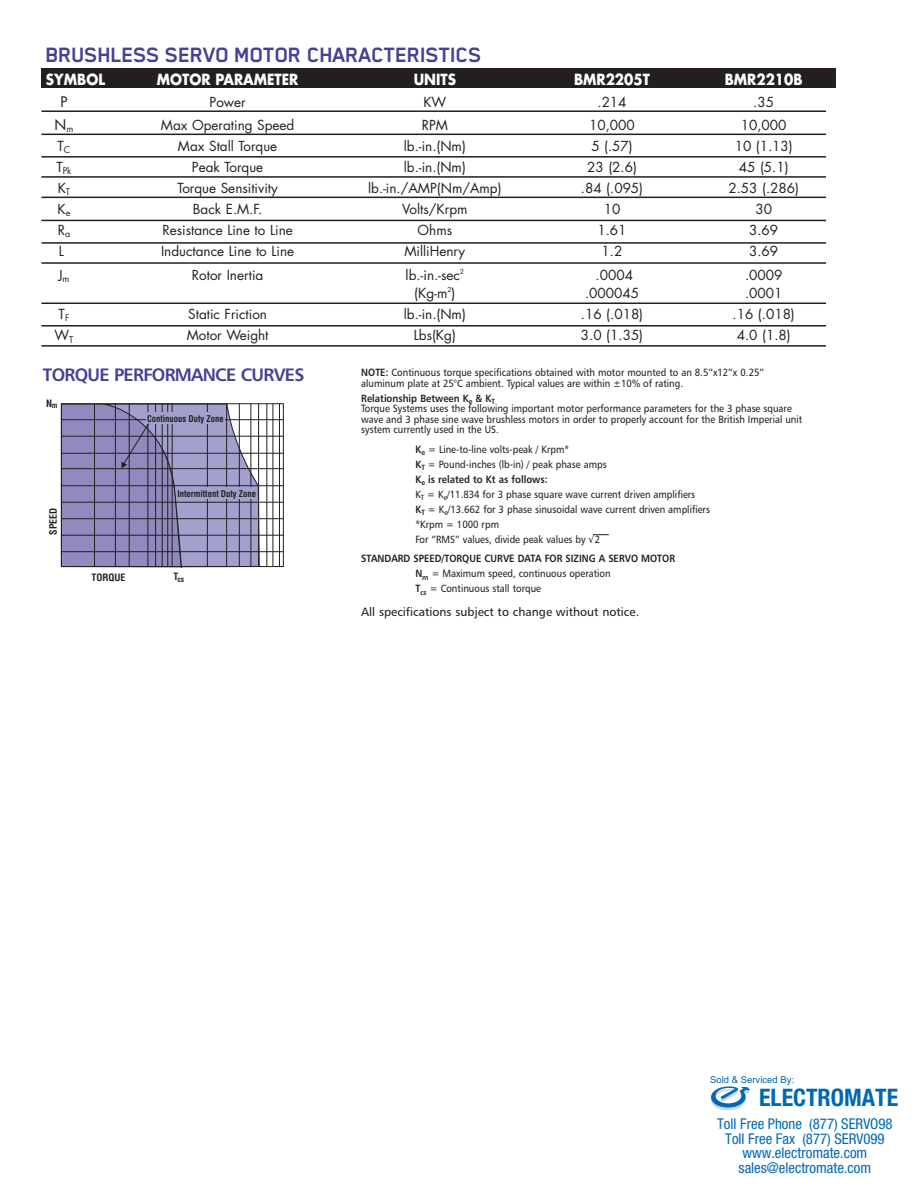
<style>
.page{position:relative;width:919px;height:1188px;background:#fff}
.page>*{position:absolute;margin:0;border:0;box-sizing:border-box;transform-origin:0 0}
.t1{font:700 condensed 24.15px "Helvetica Neue";color:#0168b3}
.t2{font:700 24px "Blender";letter-spacing:-.025em;color:#454194}
.t3{font:18px "Humanist 777 BT Bold B";letter-spacing:-.04em;color:#454194}
.t4{font:700 15px "Futura";color:#fff;scale:.9 1}
.t5{font:condensed 14.85px/14.9px "Helvetica Neue";color:#0168b3;text-align:center}
.t6{font:14.25px "Futura";color:#231f20}
.t7{font:13.5px "Futura";color:#231f20}
.t8{font:12px "Humanist 777 BT Roman B";color:#231f20}
.t9{font:10.5px/15px "Humanist 777 BT Roman B";color:#231f20;scale:.9 1}
.t10{font:10.5px "Humanist 777 BT Bold B";color:#231f20;scale:.9 1}
.t11{font:700 condensed 9.9px "Helvetica";color:#231f20}
.t12{font:9.6px "Arial";color:#0065a4}
.t13{font:700 condensed 9.15px "Helvetica";color:#231f20;scale:.95 1}
.t14{font:9px "Futura";color:#231f20}
.t15{font:700 condensed 7.35px "Helvetica";color:#231f20}
.s1{font-family:"Humanist 777 BT Bold B"}
</style>
<div class="page">
<hr style="left:61px;top:419px;width:222px;height:1px;background:#231f20">
<hr style="left:61px;top:436px;width:222px;height:1px;background:#231f20">
<hr style="left:61px;top:453px;width:222px;height:1px;background:#231f20">
<hr style="left:61px;top:468px;width:222px;height:1px;background:#231f20">
<hr style="left:61px;top:485px;width:222px;height:1px;background:#231f20">
<hr style="left:61px;top:502px;width:222px;height:1px;background:#231f20">
<hr style="left:61px;top:518px;width:222px;height:1px;background:#231f20">
<hr style="left:61px;top:535px;width:222px;height:1px;background:#231f20">
<hr style="left:61px;top:551px;width:222px;height:1px;background:#231f20">
<hr style="left:266px;top:404px;width:1px;height:163px;background:#231f20">
<hr style="left:272px;top:404px;width:1px;height:163px;background:#231f20">
<hr style="left:279px;top:404px;width:1px;height:162px;background:#231f20">
<svg style="left:60px;top:403px;width:200px;height:165px;background:#918db4"></svg>
<svg style="left:593px;top:534px;width:15px;height:1px"></svg>
<hr style="left:41px;top:110px;width:784px;height:2px;background:#231f20">
<hr style="left:41px;top:134px;width:784px;height:1px;background:#231f20">
<hr style="left:41px;top:156px;width:784px;height:2px;background:#231f20">
<hr style="left:41px;top:176px;width:784px;height:2px;background:#231f20">
<hr style="left:41px;top:197px;width:784px;height:1px;background:#231f20">
<hr style="left:41px;top:220px;width:784px;height:1px;background:#231f20">
<hr style="left:41px;top:242px;width:784px;height:2px;background:#231f20">
<hr style="left:41px;top:262px;width:784px;height:2px;background:#231f20">
<hr style="left:41px;top:302px;width:784px;height:2px;background:#231f20">
<hr style="left:41px;top:325px;width:784px;height:1px;background:#231f20">
<hr style="left:41px;top:345px;width:784px;height:2px;background:#231f20">
<div style="left:41px;top:68px;width:794px;height:20px;background:#231f20"></div>
<svg style="left:711px;top:1086px;width:38px;height:24px"></svg>
<h2 class="t2" style="left:46px;top:40px;width:437px">BRUSHLESS SERVO MOTOR CHARACTERISTICS</h2>
<h3 class="t4" style="left:46px;top:72px;width:67px">SYMBOL</h3>
<h3 class="t4" style="left:157px;top:72px;width:159px">MOTOR PARAMETER</h3>
<h3 class="t4" style="left:413px;top:72px;width:48px">UNITS</h3>
<h3 class="t4" style="left:573px;top:72px;width:86px">BMR2205T</h3>
<h3 class="t4" style="left:724px;top:72px;width:88px">BMR2210B</h3>
<h3 class="t6" style="left:60px;top:95px;width:9px">P</h3>
<p class="t7" style="left:209px;top:96px;width:38px">Power</p>
<p class="t7" style="left:423px;top:96px;width:24px">KW</p>
<p class="t7" style="left:597px;top:96px;width:31px">.214</p>
<p class="t7" style="left:753px;top:96px;width:22px">.35</p>
<h3 class="t6" style="left:55px;top:118px;width:20px">N<sub>m</sub></h3>
<p class="t7" style="left:161px;top:118px;width:135px">Max Operating Speed</p>
<p class="t7" style="left:421px;top:118px;width:28px">RPM</p>
<p class="t7" style="left:589px;top:118px;width:47px">10,000</p>
<p class="t7" style="left:740px;top:118px;width:47px">10,000</p>
<p class="t7" style="left:58px;top:139px;width:14px">T<sub>C</sub></p>
<p class="t7" style="left:178px;top:139px;width:101px">Max Stall Torque</p>
<p class="t7" style="left:403px;top:139px;width:64px">lb.-in.(Nm)</p>
<p class="t7" style="left:591px;top:139px;width:43px">5 (.57)</p>
<p class="t7" style="left:734px;top:139px;width:60px">10 (1.13)</p>
<p class="t14" style="left:56px;top:167px;width:17px"><sup>T</sup>Pk</p>
<p class="t7" style="left:192px;top:160px;width:73px">Peak Torque</p>
<p class="t7" style="left:403px;top:160px;width:64px">lb.-in.(Nm)</p>
<p class="t7" style="left:587px;top:160px;width:51px">23 (2.6)</p>
<p class="t7" style="left:738px;top:160px;width:51px">45 (5.1)</p>
<p class="t7" style="left:58px;top:181px;width:14px">K<sub>T</sub></p>
<p class="t7" style="left:177px;top:181px;width:102px">Torque Sensitivity</p>
<p class="t7" style="left:368px;top:181px;width:135px">lb.-in./AMP(Nm/Amp)</p>
<p class="t7" style="left:580px;top:181px;width:64px">.84 (.095)</p>
<p class="t7" style="left:728px;top:181px;width:72px">2.53 (.286)</p>
<p class="t7" style="left:57px;top:202px;width:14px">K<sub>e</sub></p>
<p class="t7" style="left:193px;top:202px;width:71px">Back E.M.F.</p>
<p class="t7" style="left:402px;top:202px;width:67px">Volts/Krpm</p>
<p class="t7" style="left:603px;top:202px;width:18px">10</p>
<p class="t7" style="left:755px;top:202px;width:18px">30</p>
<p class="t7" style="left:58px;top:223px;width:14px">R<sub>a</sub></p>
<p class="t7" style="left:162px;top:223px;width:132px">Resistance Line to Line</p>
<p class="t7" style="left:417px;top:223px;width:36px">Ohms</p>
<p class="t7" style="left:597px;top:223px;width:31px">1.61</p>
<p class="t7" style="left:748px;top:223px;width:31px">3.69</p>
<p class="t7" style="left:59px;top:244px;width:7px">L</p>
<p class="t7" style="left:161px;top:244px;width:135px">Inductance Line to Line</p>
<p class="t7" style="left:404px;top:244px;width:62px">MilliHenry</p>
<p class="t7" style="left:601px;top:244px;width:22px">1.2</p>
<p class="t7" style="left:748px;top:244px;width:31px">3.69</p>
<p class="t7" style="left:58px;top:268px;width:13px">J<sub>m</sub></p>
<p class="t7" style="left:192px;top:268px;width:73px">Rotor Inertia</p>
<p class="t7" style="left:405px;top:268px;width:60px">lb.-in.-sec<sup>2</sup></p>
<p class="t7" style="left:595px;top:268px;width:39px">.0004</p>
<p class="t7" style="left:744px;top:268px;width:39px">.0009</p>
<p class="t7" style="left:414px;top:286px;width:43px">(Kg-m<sup>2</sup>)</p>
<p class="t7" style="left:584px;top:286px;width:56px">.000045</p>
<p class="t7" style="left:744px;top:286px;width:39px">.0001</p>
<p class="t7" style="left:59px;top:307px;width:12px">T<sub>F</sub></p>
<p class="t7" style="left:188px;top:307px;width:80px">Static Friction</p>
<p class="t7" style="left:403px;top:307px;width:64px">lb.-in.(Nm)</p>
<p class="t7" style="left:580px;top:307px;width:64px">.16 (.018)</p>
<p class="t7" style="left:732px;top:307px;width:64px">.16 (.018)</p>
<p class="t7" style="left:54px;top:328px;width:20px">W<sub>T</sub></p>
<p class="t7" style="left:187px;top:328px;width:83px">Motor Weight</p>
<p class="t7" style="left:413px;top:328px;width:44px">Lbs(Kg)</p>
<p class="t7" style="left:580px;top:328px;width:64px">3.0 (1.35)</p>
<p class="t7" style="left:736px;top:328px;width:55px">4.0 (1.8)</p>
<h3 class="t3" style="left:43px;top:368px;width:263px">TORQUE PERFORMANCE CURVES</h3>
<p class="t11" style="left:46px;top:399px;width:13px">N<sub>m</sub></p>
<p class="t13" style="left:147px;top:415px;width:82px">Continuous Duty Zone</p>
<p class="t11" style="left:49px;top:534px;width:28px;rotate:-90deg">SPEED</p>
<p class="t13" style="left:177px;top:490px;width:84px">Intermittent Duty Zone</p>
<p class="t11" style="left:91px;top:573px;width:36px">TORQUE</p>
<p class="t15" style="left:173px;top:577px;width:12px"><sup>T</sup>cs</p>
<p class="t9" style="left:361px;top:368px;width:449px;line-height:10.5px"><span class="s1">NOTE:</span> Continuous torque specifications obtained with motor mounted to an 8.5”x12”x 0.25” aluminum plate at 25°C ambient. Typical values are within ±10% of rating.</p>
<p class="t10" style="left:361px;top:394px;width:150px">Relationship Between K<sub>e</sub> &amp; K<sub>T</sub></p>
<p class="t9" style="left:361px;top:404px;width:491px;line-height:10.5px">Torque Systems uses the following important motor performance parameters for the 3 phase square wave and 3 phase sine wave brushless motors in order to properly account for the British Imperial unit system currently used in the US.</p>
<p class="t9" style="left:415px;top:442px;width:214px"><span class="s1">K</span><sub>e</sub> = Line-to-line volts-peak / Krpm*<br><span class="s1">K</span><sub>T</sub> = Pound-inches (lb-in) / peak phase amps</p>
<p class="t10" style="left:415px;top:475px;width:148px">K<sub>e</sub> is related to Kt as follows:</p>
<p class="t9" style="left:415px;top:487px;width:329px">K<sub>T</sub> = K<sub>e</sub>/11.834 for 3 phase square wave current driven amplifiers<br><span class="s1">K</span><sub>T</sub> = K<sub>e</sub>/13.662 for 3 phase sinusoidal wave current driven amplifiers *Krpm = 1000 rpm<br>For “RMS” values, divide peak values by √2</p>
<p class="t10" style="left:361px;top:554px;width:350px">STANDARD SPEED/TORQUE CURVE DATA FOR SIZING A SERVO MOTOR</p>
<p class="t9" style="left:415px;top:567px;width:218px"><span class="s1">N</span><sub>m</sub> = Maximum speed, continuous operation<br><span class="s1">T</span><sub>cs</sub> = Continuous stall torque</p>
<p class="t8" style="left:361px;top:607px;width:279px">All specifications subject to change without notice.</p>
<p class="t12" style="left:709px;top:1074px;width:86px">Sold &amp; Serviced By:</p>
<h1 class="t1" style="left:758px;top:1083px;width:141px">ELECTROMATE</h1>
<h3 class="t5" style="left:716px;top:1116px;width:177px">Toll Free Phone (877) SERVO98<br>Toll Free Fax (877) SERV099 www.electromate.com sales@electromate.com</h3>
</div>
